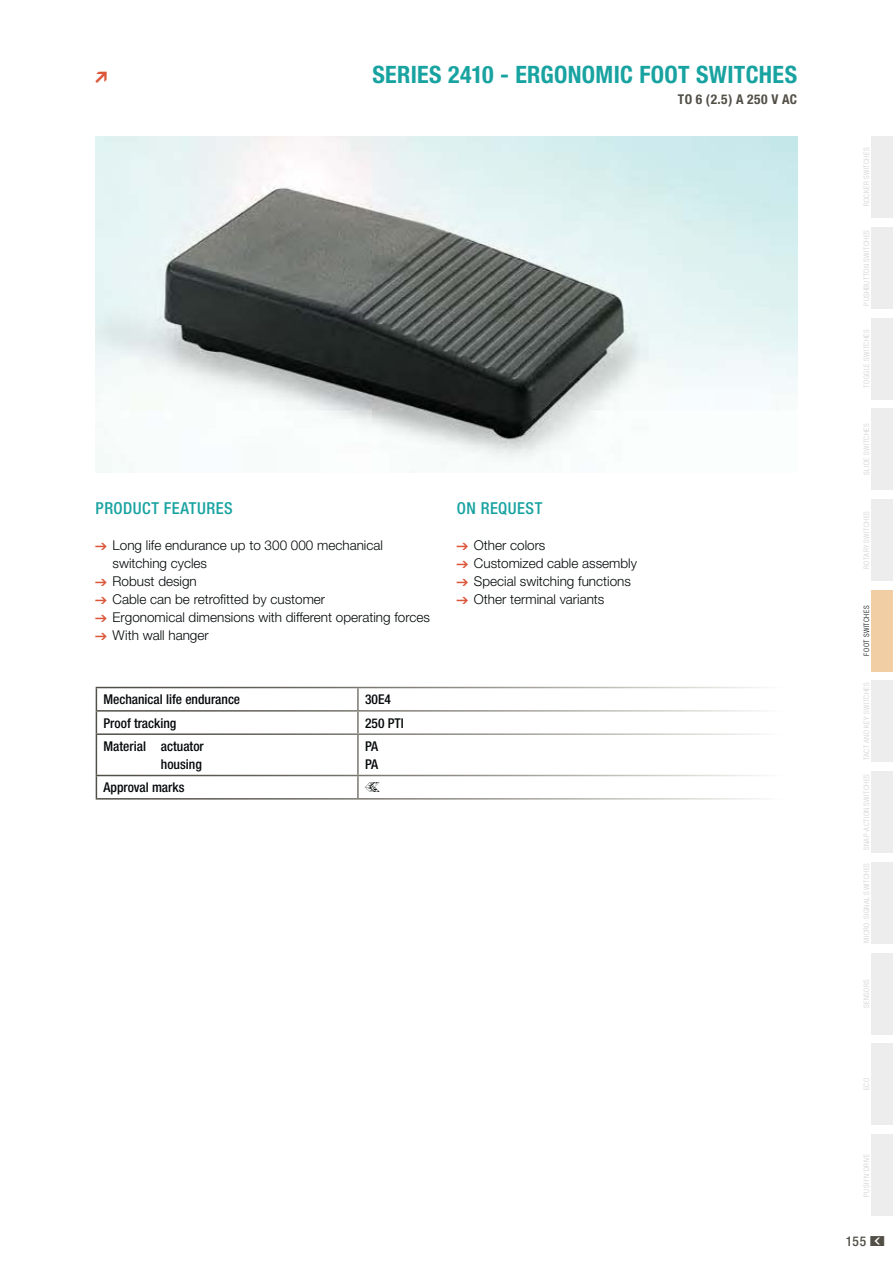
<style>
.page{position:relative;width:893px;height:1263px;background:#fff}
.page>*{position:absolute;margin:0;border:0;box-sizing:border-box;transform-origin:0 0}
.t1{font:700 condensed 24px "Helvetica Neue";letter-spacing:.015em;color:#18a3a1}
.t2{font:500 condensed 16.5px "Helvetica Neue";letter-spacing:.03em;color:#18a3a1}
.t3{font:300 13.5px/18px "Helvetica Neue";color:#040809}
.t4{font:500 condensed 13.5px/18px "Helvetica Neue";color:#040809;text-align:right}
.t5{font:700 condensed 13.5px "Helvetica Neue";letter-spacing:.03em;color:#514f46}
.t6{font:500 condensed 13.5px "Helvetica Neue";color:#514f46}
.t7{font:300 condensed 7.5px "Helvetica Neue";letter-spacing:.065em;color:#cecfcf}
.t8{font:300 condensed 7.5px "Helvetica Neue";letter-spacing:.065em;color:#cecfcd}
.t9{font:300 condensed 7.5px "Helvetica Neue";letter-spacing:.06em;color:#040809}
</style>
<div class="page">
<div style="left:871px;top:953px;width:22px;height:81px;background:#ededed"></div>
<div style="left:871px;top:862px;width:22px;height:82px;background:#ededed"></div>
<div style="left:871px;top:771px;width:22px;height:82px;background:#ededed"></div>
<div style="left:871px;top:681px;width:22px;height:81px;background:#ededed"></div>
<div style="left:871px;top:499px;width:22px;height:82px;background:#ededed"></div>
<div style="left:871px;top:408px;width:22px;height:82px;background:#ededed"></div>
<div style="left:871px;top:318px;width:22px;height:81px;background:#ededed"></div>
<div style="left:871px;top:1043px;width:22px;height:82px;background:#ededed"></div>
<div style="left:871px;top:1134px;width:22px;height:82px;background:#ededed"></div>
<div style="left:871px;top:136px;width:22px;height:82px;background:#ededed"></div>
<div style="left:871px;top:227px;width:22px;height:82px;background:#ededed"></div>
<div style="left:871px;top:590px;width:22px;height:82px;background:#f2cea5"></div>
<img style="left:96px;top:136px;width:701px;height:336px">
<svg style="left:96px;top:688px;width:1px;height:45px"></svg>
<svg style="left:96px;top:776px;width:1px;height:22px"></svg>
<h1 class="t1" style="left:372px;top:65px;width:426px">SERIES 2410 - ERGONOMIC FOOT SWITCHES</h1>
<p class="t5" style="left:678px;top:94px;width:121px">TO 6 (2.5) A 250 V AC</p>
<p class="t2" style="left:96px;top:502px;width:139px">PRODUCT FEATURES</p>
<p class="t3" style="left:113px;top:538px;width:319px">Long life endurance up to 300 000 mechanical switching cycles<br>Robust design<br>Cable can be retrofitted by customer<br>Ergonomical dimensions with different operating forces<br>With wall hanger</p>
<p class="t4" style="left:104px;top:692px;width:138px">Mechanical life endurance</p>
<p class="t4" style="left:365px;top:692px;width:27px">30E4</p>
<p class="t4" style="left:104px;top:715px;width:74px">Proof tracking</p>
<p class="t4" style="left:365px;top:715px;width:40px">250 PTI</p>
<p class="t4" style="left:104px;top:739px;width:102px">Material actuator housing</p>
<p class="t4" style="left:365px;top:739px;width:15px;text-align:left">PA<br>PA</p>
<p class="t4" style="left:104px;top:780px;width:82px">Approval marks</p>
<p class="t2" style="left:457px;top:502px;width:87px">ON REQUEST</p>
<p class="t3" style="left:474px;top:538px;width:164px">Other colors<br>Customized cable assembly<br>Special switching functions<br>Other terminal variants</p>
<p class="t8" style="left:864px;top:206px;width:60px;rotate:-90deg">ROCKER SWITCHES</p>
<p class="t7" style="left:864px;top:306px;width:77px;rotate:-90deg">PUSHBUTTON SWITCHES</p>
<p class="t7" style="left:864px;top:388px;width:60px;rotate:-90deg">TOGGLE SWITCHES</p>
<p class="t7" style="left:864px;top:475px;width:53px;rotate:-90deg">SLIDE SWITCHES</p>
<p class="t7" style="left:864px;top:569px;width:59px;rotate:-90deg">ROTARY SWITCHES</p>
<p class="t9" style="left:864px;top:656px;width:51px;rotate:-90deg">FOOT SWITCHES</p>
<p class="t7" style="left:864px;top:760px;width:79px;rotate:-90deg">TACT AND KEY SWITCHES</p>
<p class="t7" style="left:864px;top:850px;width:78px;rotate:-90deg">SNAP-ACTION SWITCHES</p>
<p class="t7" style="left:864px;top:943px;width:81px;rotate:-90deg">MICRO-SIGNAL SWITCHES</p>
<p class="t7" style="left:864px;top:1008px;width:30px;rotate:-90deg">SENSORS</p>
<p class="t7" style="left:864px;top:1090px;width:14px;rotate:-90deg">ECO</p>
<p class="t7" style="left:864px;top:1197px;width:45px;rotate:-90deg">PUSH‘N‘DRIVE</p>
<p class="t6" style="left:846px;top:1236px;width:22px">155</p>
</div>
